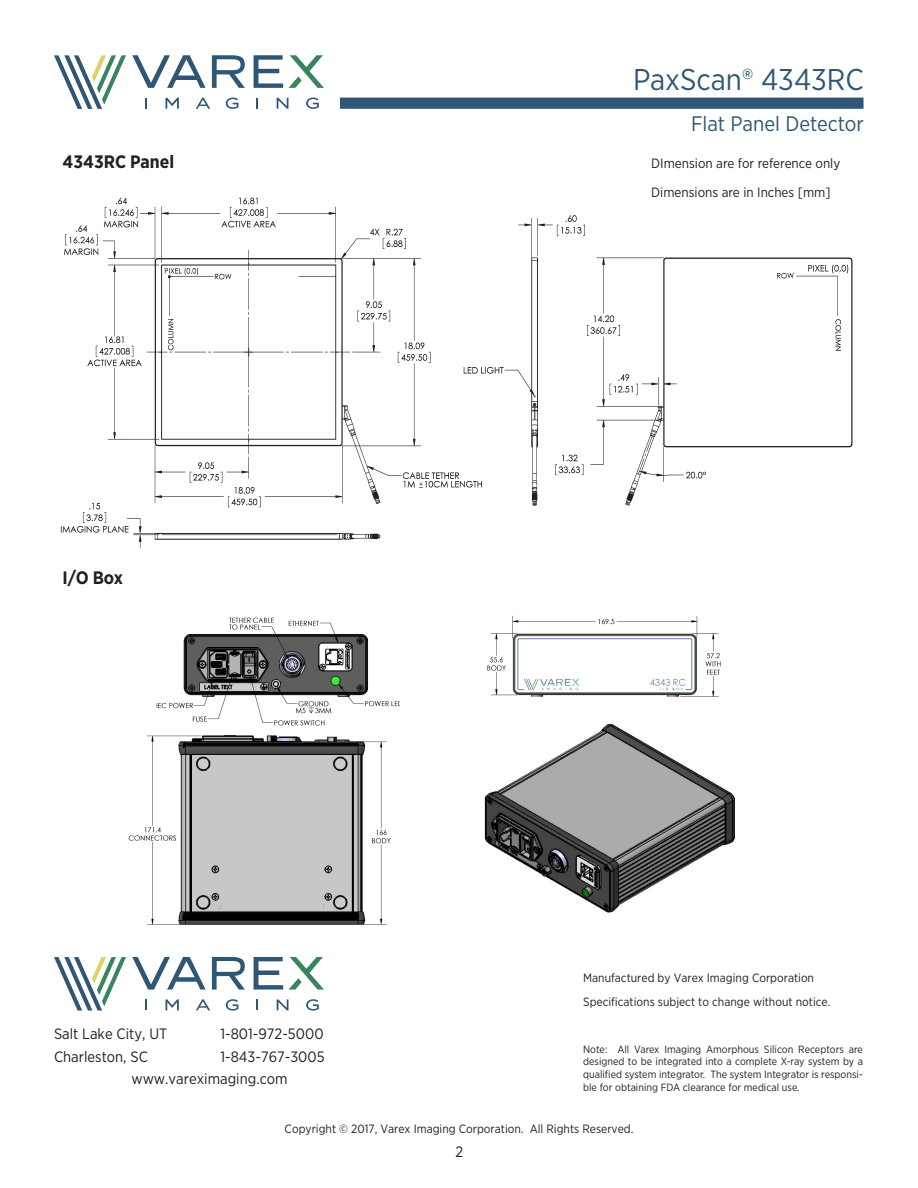
<style>
.page{position:relative;width:918px;height:1188px;background:#fff}
.page>*{position:absolute;margin:0;border:0;box-sizing:border-box;transform-origin:0 0}
.t1{font:30px "Gotham Narrow";color:#305676}
.t2{font:21px "Gotham Narrow";color:#305676}
.t3{font:700 18px "Gotham Narrow";color:#231f20}
.t4{font:15px/22.5px "Gotham Narrow";color:#231f20}
.t5{font:13.5px "Gotham Narrow";color:#231f20}
.t6{font:12px/24.9px "Gotham Narrow";color:#231f20}
.t7{font:10.5px/12.6px "Gotham Narrow";color:#231f20;text-align:justify}
</style>
<div class="page">
<svg style="left:54px;top:957px;width:72px;height:54px"></svg>
<svg style="left:254px;top:957px;width:29px;height:33px"></svg>
<svg style="left:212px;top:957px;width:33px;height:33px"></svg>
<svg style="left:132px;top:957px;width:74px;height:33px"></svg>
<svg style="left:145px;top:999px;width:2px;height:11px"></svg>
<svg style="left:165px;top:999px;width:14px;height:11px"></svg>
<svg style="left:196px;top:999px;width:14px;height:11px"></svg>
<svg style="left:226px;top:999px;width:12px;height:12px"></svg>
<svg style="left:256px;top:999px;width:2px;height:11px"></svg>
<svg style="left:277px;top:999px;width:11px;height:11px"></svg>
<svg style="left:306px;top:999px;width:13px;height:12px"></svg>
<svg style="left:289px;top:957px;width:35px;height:33px"></svg>
<svg style="left:54px;top:55px;width:72px;height:54px"></svg>
<svg style="left:254px;top:55px;width:29px;height:33px"></svg>
<svg style="left:212px;top:55px;width:33px;height:33px"></svg>
<svg style="left:132px;top:55px;width:74px;height:33px"></svg>
<svg style="left:145px;top:98px;width:2px;height:11px"></svg>
<svg style="left:165px;top:98px;width:14px;height:11px"></svg>
<svg style="left:196px;top:98px;width:14px;height:11px"></svg>
<svg style="left:226px;top:98px;width:12px;height:11px"></svg>
<svg style="left:256px;top:98px;width:2px;height:11px"></svg>
<svg style="left:277px;top:98px;width:11px;height:11px"></svg>
<svg style="left:306px;top:98px;width:13px;height:11px"></svg>
<svg style="left:289px;top:55px;width:35px;height:33px"></svg>
<div style="left:340px;top:98px;width:524px;height:11px;background:#305676"></div>
<img style="left:486px;top:215px;width:367px;height:291px">
<img style="left:60px;top:197px;width:426px;height:351px">
<img style="left:156px;top:617px;width:244px;height:109px">
<img style="left:487px;top:615px;width:234px;height:82px">
<img style="left:484px;top:724px;width:251px;height:189px">
<img style="left:128px;top:735px;width:263px;height:190px">
<p class="t3" style="left:63px;top:151px;width:113px">4343RC Panel</p>
<p class="t3" style="left:63px;top:566px;width:62px">I/O Box</p>
<h1 class="t1" style="left:633px;top:61px;width:232px">PaxScan® 4343RC</h1>
<h2 class="t2" style="left:691px;top:111px;width:174px">Flat Panel Detector</h2>
<p class="t5" style="left:651px;top:155px;width:191px">DImension are for reference only</p>
<p class="t5" style="left:651px;top:183px;width:181px">Dimensions are in Inches [mm]</p>
<p class="t6" style="left:583px;top:965px;width:249px">Manufactured by Varex Imaging Corporation<br>Specifications subject to change without notice.</p>
<p class="t7" style="left:583px;top:1043px;width:281px">Note: All Varex Imaging Amorphous Silicon Receptors are designed to be integrated into a complete X-ray system by a qualified system integrator. The system Integrator is responsi&shy;ble for obtaining FDA clearance for medical use.</p>
<h3 class="t4" style="left:54px;top:1022px;width:115px">Salt Lake City, UT</h3>
<h3 class="t4" style="left:220px;top:1022px;width:105px">1-801-972-5000</h3>
<h3 class="t4" style="left:54px;top:1045px;width:95px">Charleston, SC</h3>
<h3 class="t4" style="left:131px;top:1045px;width:195px;text-indent:89px">1-843-767-3005 www.vareximaging.com</h3>
<p class="t6" style="left:285px;top:1116px;width:350px">Copyright © 2017, Varex Imaging Corporation. All Rights Reserved.</p>
<p class="t4" style="left:456px;top:1140px;width:9px">2</p>
</div>
